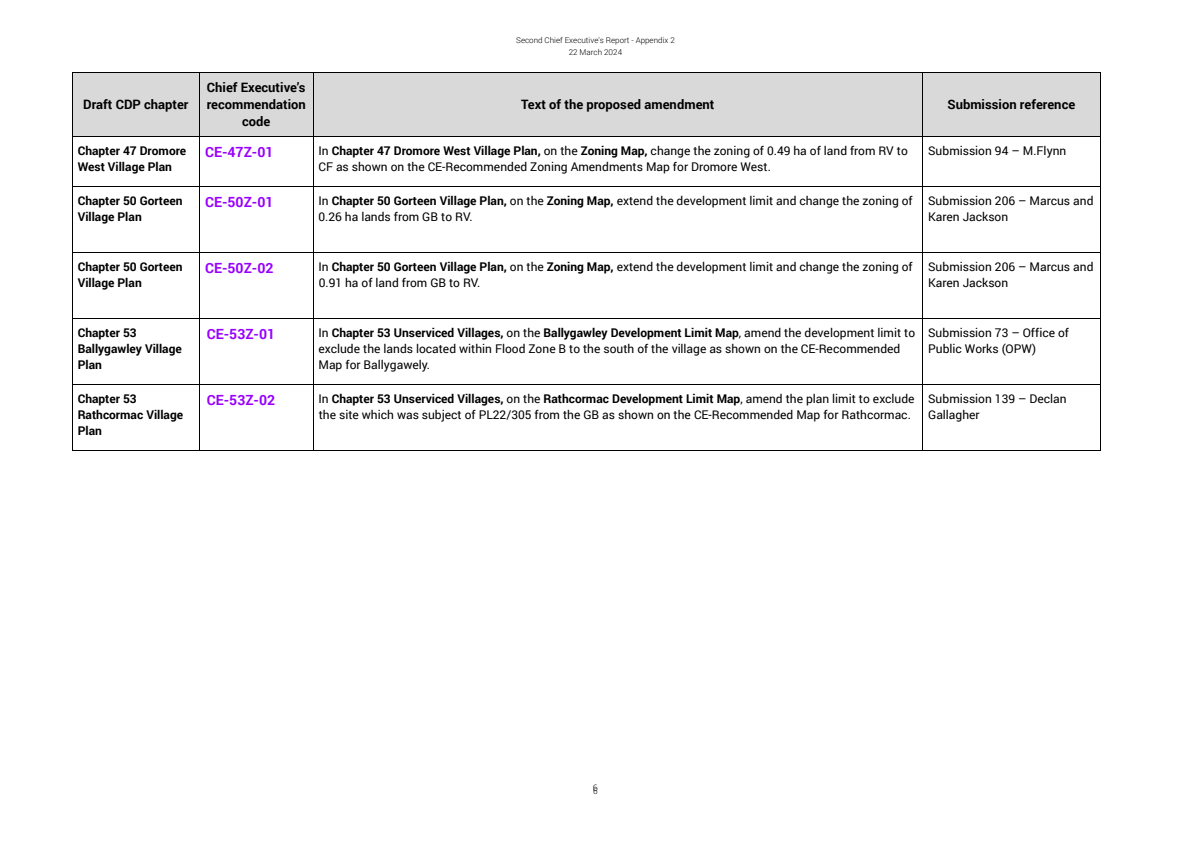
<style>
.page{position:relative;width:1191px;height:842px;background:#fff}
.page>*{position:absolute;margin:0;border:0;box-sizing:border-box;transform-origin:0 0}
.t1{font:700 14px "Roboto";color:#90f}
.t2{font:700 13px/17.2px "Roboto";color:#000;text-align:center}
.t3{font:12px/15.8px "Roboto";color:#000}
.t4{font:700 12px/15.8px "Roboto";color:#000}
.t5{font:300 9px "Roboto";color:#000}
.t6{font:300 8px/12.2px "Roboto";color:#000;text-align:center}
.s1{font-weight:700}
</style>
<div class="page">
<div style="left:72px;top:72px;width:127px;height:64px;background:#d9d9d9"></div>
<div style="left:200px;top:72px;width:113px;height:64px;background:#d9d9d9"></div>
<div style="left:313px;top:72px;width:609px;height:64px;background:#d9d9d9"></div>
<div style="left:923px;top:72px;width:176px;height:64px;background:#d9d9d9"></div>
<hr style="left:72px;top:72px;width:127px;height:1px;background:#000">
<hr style="left:200px;top:72px;width:113px;height:1px;background:#000">
<hr style="left:313px;top:72px;width:609px;height:1px;background:#000">
<hr style="left:923px;top:72px;width:176px;height:1px;background:#000">
<hr style="left:72px;top:72px;width:1px;height:64px;background:#000">
<hr style="left:199px;top:72px;width:1px;height:64px;background:#000">
<hr style="left:313px;top:72px;width:1px;height:64px;background:#000">
<hr style="left:922px;top:72px;width:1px;height:64px;background:#000">
<hr style="left:1099px;top:72px;width:1px;height:64px;background:#000">
<hr style="left:72px;top:136px;width:127px;height:1px;background:#000">
<hr style="left:200px;top:136px;width:113px;height:1px;background:#000">
<hr style="left:313px;top:136px;width:609px;height:1px;background:#000">
<hr style="left:923px;top:136px;width:176px;height:1px;background:#000">
<hr style="left:72px;top:136px;width:1px;height:50px;background:#000">
<hr style="left:199px;top:136px;width:1px;height:50px;background:#000">
<hr style="left:313px;top:136px;width:1px;height:50px;background:#000">
<hr style="left:922px;top:136px;width:1px;height:50px;background:#000">
<hr style="left:1099px;top:136px;width:1px;height:50px;background:#000">
<hr style="left:72px;top:186px;width:127px;height:1px;background:#000">
<hr style="left:200px;top:186px;width:113px;height:1px;background:#000">
<hr style="left:313px;top:186px;width:609px;height:1px;background:#000">
<hr style="left:923px;top:186px;width:176px;height:1px;background:#000">
<hr style="left:72px;top:187px;width:1px;height:65px;background:#000">
<hr style="left:199px;top:187px;width:1px;height:65px;background:#000">
<hr style="left:313px;top:187px;width:1px;height:65px;background:#000">
<hr style="left:922px;top:187px;width:1px;height:65px;background:#000">
<hr style="left:1099px;top:187px;width:1px;height:65px;background:#000">
<hr style="left:72px;top:252px;width:127px;height:1px;background:#000">
<hr style="left:200px;top:252px;width:113px;height:1px;background:#000">
<hr style="left:313px;top:252px;width:609px;height:1px;background:#000">
<hr style="left:923px;top:252px;width:176px;height:1px;background:#000">
<hr style="left:72px;top:253px;width:1px;height:65px;background:#000">
<hr style="left:199px;top:253px;width:1px;height:65px;background:#000">
<hr style="left:313px;top:253px;width:1px;height:65px;background:#000">
<hr style="left:922px;top:253px;width:1px;height:65px;background:#000">
<hr style="left:1099px;top:253px;width:1px;height:65px;background:#000">
<hr style="left:72px;top:318px;width:127px;height:1px;background:#000">
<hr style="left:200px;top:318px;width:113px;height:1px;background:#000">
<hr style="left:313px;top:318px;width:609px;height:1px;background:#000">
<hr style="left:923px;top:318px;width:176px;height:1px;background:#000">
<hr style="left:72px;top:318px;width:1px;height:66px;background:#000">
<hr style="left:199px;top:318px;width:1px;height:66px;background:#000">
<hr style="left:313px;top:318px;width:1px;height:66px;background:#000">
<hr style="left:922px;top:318px;width:1px;height:66px;background:#000">
<hr style="left:1099px;top:318px;width:1px;height:66px;background:#000">
<hr style="left:72px;top:384px;width:127px;height:1px;background:#000">
<hr style="left:200px;top:384px;width:113px;height:1px;background:#000">
<hr style="left:313px;top:384px;width:609px;height:1px;background:#000">
<hr style="left:923px;top:384px;width:176px;height:1px;background:#000">
<hr style="left:72px;top:384px;width:1px;height:66px;background:#000">
<hr style="left:72px;top:450px;width:127px;height:1px;background:#000">
<hr style="left:199px;top:384px;width:1px;height:66px;background:#000">
<hr style="left:200px;top:450px;width:113px;height:1px;background:#000">
<hr style="left:313px;top:384px;width:1px;height:66px;background:#000">
<hr style="left:313px;top:450px;width:609px;height:1px;background:#000">
<hr style="left:922px;top:384px;width:1px;height:66px;background:#000">
<hr style="left:923px;top:450px;width:176px;height:1px;background:#000">
<hr style="left:1099px;top:384px;width:1px;height:66px;background:#000">
<p class="t2" style="left:83px;top:96px;width:107px">Draft CDP chapter</p>
<p class="t2" style="left:207px;top:78px;width:101px">Chief Executive’s recommendation code</p>
<p class="t6" style="left:516px;top:34px;width:160px">Second Chief Executive's Report - Appendix 2<br>22 March 2024</p>
<p class="t2" style="left:521px;top:96px;width:195px">Text of the proposed amendment</p>
<p class="t2" style="left:947px;top:96px;width:129px">Submission reference</p>
<p class="t4" style="left:78px;top:142px;width:110px">Chapter 47 Dromore<br>West Village Plan</p>
<p class="t1" style="left:205px;top:142px;width:70px">CE-47Z-01</p>
<p class="t3" style="left:318px;top:142px;width:591px">In <span class="s1">Chapter 47 Dromore West Village Plan,</span> on the <span class="s1">Zoning Map,</span> change the zoning of 0.49 ha of land from RV to<br>CF as shown on the CE-Recommended Zoning Amendments Map for Dromore West.</p>
<p class="t3" style="left:928px;top:142px;width:140px">Submission 94 – M.Flynn</p>
<p class="t4" style="left:78px;top:193px;width:106px">Chapter 50 Gorteen<br>Village Plan</p>
<p class="t1" style="left:205px;top:192px;width:70px">CE-50Z-01</p>
<p class="t3" style="left:318px;top:193px;width:596px">In <span class="s1">Chapter 50 Gorteen Village Plan,</span> on the <span class="s1">Zoning Map,</span> extend the development limit and change the zoning of<br>0.26 ha lands from GB to RV.</p>
<p class="t3" style="left:928px;top:193px;width:167px">Submission 206 – Marcus and<br>Karen Jackson</p>
<p class="t4" style="left:78px;top:259px;width:106px">Chapter 50 Gorteen<br>Village Plan</p>
<p class="t1" style="left:205px;top:258px;width:70px">CE-50Z-02</p>
<p class="t3" style="left:318px;top:259px;width:596px">In <span class="s1">Chapter 50 Gorteen Village Plan,</span> on the <span class="s1">Zoning Map,</span> extend the development limit and change the zoning of<br>0.91 ha of land from GB to RV.</p>
<p class="t3" style="left:928px;top:259px;width:167px">Submission 206 – Marcus and<br>Karen Jackson</p>
<p class="t4" style="left:78px;top:324px;width:106px">Chapter 53<br>Ballygawley Village<br>Plan</p>
<p class="t1" style="left:207px;top:324px;width:70px">CE-53Z-01</p>
<p class="t3" style="left:318px;top:324px;width:598px">In <span class="s1">Chapter 53 Unserviced Villages,</span> on the <span class="s1">Ballygawley Development Limit Map</span>, amend the development limit to exclude the lands located within Flood Zone B to the south of the village as shown on the CE-Recommended<br>Map for Ballygawely.</p>
<p class="t3" style="left:928px;top:324px;width:142px">Submission 73 – Office of<br>Public Works (OPW)</p>
<p class="t4" style="left:78px;top:390px;width:107px">Chapter 53<br>Rathcormac Village<br>Plan</p>
<p class="t1" style="left:207px;top:390px;width:70px">CE-53Z-02</p>
<p class="t3" style="left:318px;top:390px;width:597px">In <span class="s1">Chapter 53 Unserviced Villages,</span> on the <span class="s1">Rathcormac Development Limit Map</span>, amend the plan limit to exclude the site which was subject of PL22/305 from the GB as shown on the CE-Recommended Map for Rathcormac.</p>
<p class="t3" style="left:928px;top:390px;width:140px">Submission 139 – Declan<br>Gallagher</p>
<p class="t5" style="left:593px;top:781px;width:6px">6</p>
<p class="t6" style="left:593px;top:785px;width:6px">6</p>
</div>
